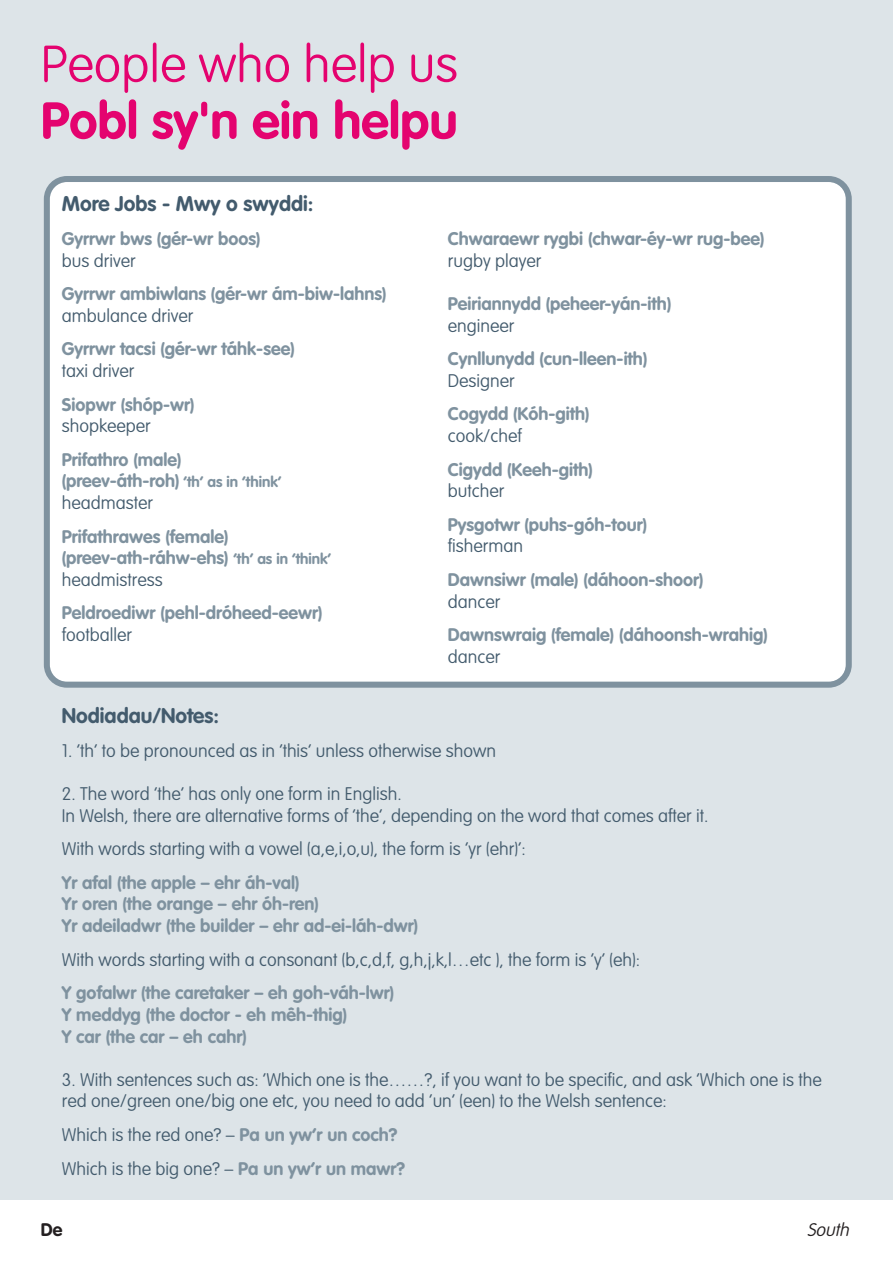
<style>
.page{position:relative;width:893px;height:1263px;background:#fff}
.page>*{position:absolute;margin:0;border:0;box-sizing:border-box;transform-origin:0 0}
.t1{font:700 51px "VAG Rounded";color:#e4036f}
.t2{font:100 51px "VAG Rounded";color:#e4036f}
.t3{font:700 21px "VAG Rounded";color:#435b6d}
.t4{font:700 18px/21.6px "VAG Rounded";color:#7f929f}
.t5{font:100 18px/21.6px "VAG Rounded";color:#435b6d}
.t6{font:italic 100 18px "VAG Rounded";color:#231f20}
.t7{font:700 18px "VAG Rounded";color:#231f20}
.s1{font-size:15px}
.s2{font-weight:100;color:#435b6d}
.s3{font-weight:700;color:#7f929f}
</style>
<div class="page">
<div style="left:0;top:0;width:892px;height:1199px;background:#dde4e8"></div>
<div style="left:44px;top:176px;width:808px;height:512px;background:#fff"></div>
<h1 class="t2" style="left:41px;top:43px;width:419px">People who help us</h1>
<h1 class="t1" style="left:41px;top:99px;width:418px">Pobl sy'n ein helpu</h1>
<p class="t3" style="left:62px;top:195px;width:253px">More Jobs - Mwy o swyddi:</p>
<p class="t4" style="left:62px;top:229px;width:200px">Gyrrwr bws (gér-wr boos)</p>
<p class="t5" style="left:62px;top:251px;width:75px">bus driver</p>
<p class="t4" style="left:62px;top:284px;width:326px">Gyrrwr ambiwlans (gér-wr ám-biw-lahns)</p>
<p class="t5" style="left:62px;top:306px;width:133px">ambulance driver</p>
<p class="t4" style="left:62px;top:340px;width:234px">Gyrrwr tacsi (gér-wr táhk-see)</p>
<p class="t5" style="left:62px;top:361px;width:74px">taxi driver</p>
<p class="t4" style="left:62px;top:395px;width:134px">Siopwr (shóp-wr)</p>
<p class="t5" style="left:62px;top:416px;width:90px">shopkeeper</p>
<p class="t4" style="left:62px;top:450px;width:221px">Prifathro (male) (preev-áth-roh) <span class="s1">‘th’ as in ‘think’ </span><span class="s2">headmaster</span></p>
<p class="t4" style="left:62px;top:527px;width:271px">Prifathrawes (female) (preev-ath-ráhw-ehs) <span class="s1">‘th’ as in ‘think’ </span><span class="s2">headmistress</span></p>
<p class="t4" style="left:62px;top:604px;width:262px">Peldroediwr (pehl-dróheed-eewr)</p>
<p class="t5" style="left:62px;top:625px;width:72px">footballer</p>
<p class="t4" style="left:448px;top:229px;width:318px">Chwaraewr rygbi (chwar-éy-wr rug-bee)</p>
<p class="t5" style="left:448px;top:251px;width:95px">rugby player</p>
<p class="t4" style="left:448px;top:294px;width:225px">Peiriannydd (peheer-yán-ith)</p>
<p class="t5" style="left:448px;top:316px;width:68px">engineer</p>
<p class="t4" style="left:448px;top:349px;width:201px">Cynllunydd (cun-lleen-ith)</p>
<p class="t5" style="left:448px;top:371px;width:69px">Designer</p>
<p class="t4" style="left:448px;top:404px;width:143px">Cogydd (Kóh-gith)</p>
<p class="t5" style="left:448px;top:426px;width:75px">cook/chef</p>
<p class="t4" style="left:448px;top:460px;width:147px">Cigydd (Keeh-gith)</p>
<p class="t5" style="left:448px;top:481px;width:58px">butcher</p>
<p class="t4" style="left:448px;top:515px;width:201px">Pysgotwr (puhs-góh-tour)</p>
<p class="t5" style="left:448px;top:537px;width:77px">fisherman</p>
<p class="t4" style="left:448px;top:570px;width:257px">Dawnsiwr (male) (dáhoon-shoor)</p>
<p class="t5" style="left:448px;top:592px;width:54px">dancer</p>
<p class="t4" style="left:448px;top:625px;width:322px">Dawnswraig (female) (dáhoonsh-wrahig)</p>
<p class="t5" style="left:448px;top:647px;width:54px">dancer</p>
<p class="t3" style="left:62px;top:707px;width:159px">Nodiadau/Notes:</p>
<p class="t5" style="left:62px;top:741px;width:436px">1. ‘th’ to be pronounced as in ‘this’ unless otherwise shown</p>
<p class="t5" style="left:62px;top:784px;width:648px">2. The word ‘the’ has only one form in English.<br>In Welsh, there are alternative forms of ‘the’, depending on the word that comes after it.</p>
<p class="t5" style="left:62px;top:839px;width:465px">With words starting with a vowel (a,e,i,o,u), the form is ‘yr (ehr)’:</p>
<p class="t4" style="left:62px;top:873px;width:358px">Yr afal (the apple – ehr áh-val)<br>Yr oren (the orange – ehr óh-ren)<br>Yr adeiladwr (the builder – ehr ad-ei-láh-dwr)</p>
<p class="t5" style="left:62px;top:950px;width:580px">With words starting with a consonant (b,c,d,f, g,h,j,k,l…etc ), the form is ‘y’ (eh):</p>
<p class="t4" style="left:62px;top:983px;width:334px">Y gofalwr (the caretaker – eh goh-váh-lwr)<br>Y meddyg (the doctor - eh mêh-thig)<br>Y car (the car – eh cahr)</p>
<p class="t5" style="left:62px;top:1070px;width:762px">3. With sentences such as: ‘Which one is the……?, if you want to be specific, and ask ‘Which one is the red one/green one/big one etc, you need to add ‘un’ (een) to the Welsh sentence:</p>
<p class="t5" style="left:62px;top:1119px;width:345px;line-height:33.6px">Which is the red one? – <span class="s3">Pa un yw’r un coch?<br></span>Which is the big one? – <span class="s3">Pa un yw’r un mawr?</span></p>
<p class="t7" style="left:41px;top:1222px;width:23px">De</p>
<p class="t6" style="left:807px;top:1222px;width:47px">South</p>
</div>
